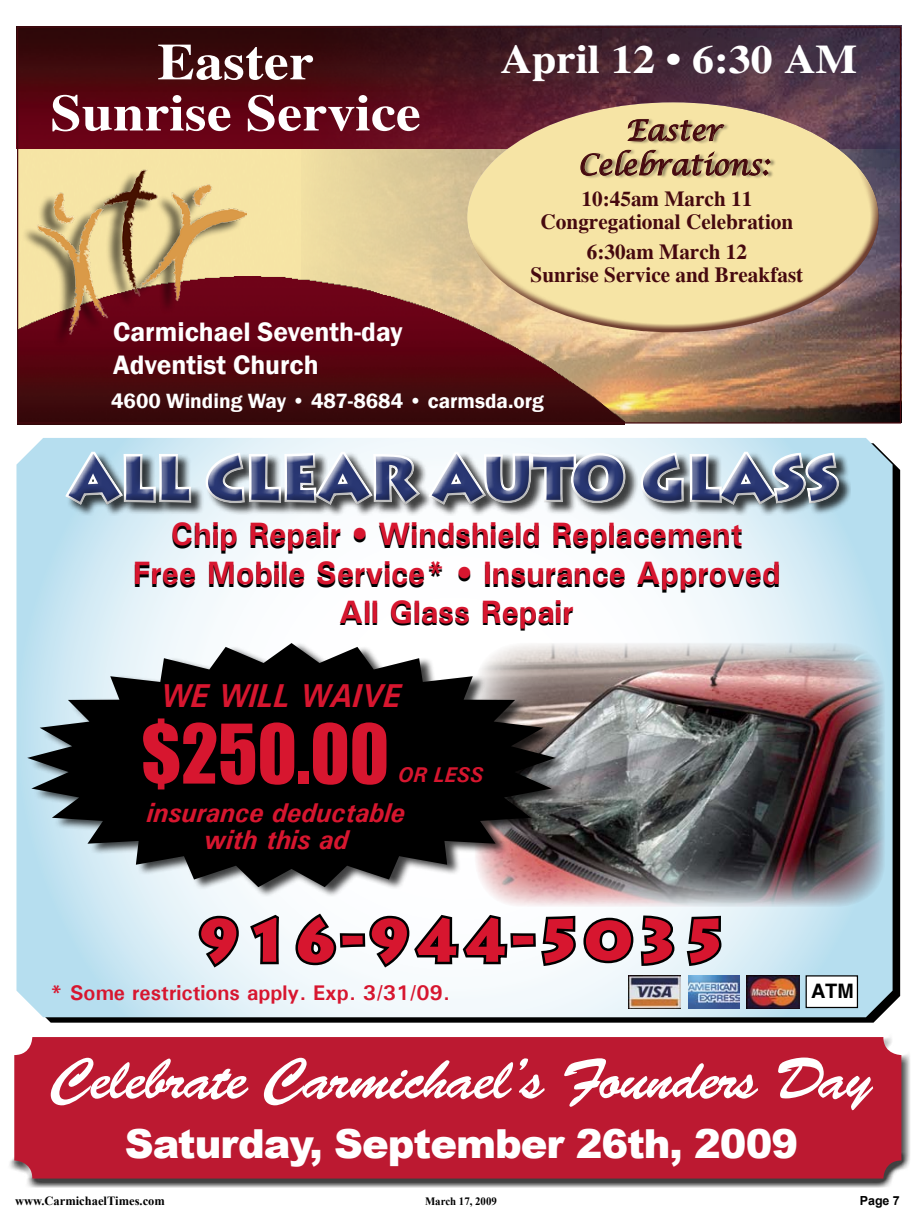
<style>
.page{position:relative;width:916px;height:1223px;background:#fff}
.page>*{position:absolute;margin:0;border:0;box-sizing:border-box;transform-origin:0 0}
.t1{font:75.88px "Impact";color:#d7162f}
.t2{font:900 61.12px "Lithos Pro";color:#293773}
.t3{font:900 59.88px "Lithos Pro";color:#d7162f}
.t4{font:57.5px "Brush Script Std";letter-spacing:-.025em;color:#fff}
.t5{font:700 51.12px/51.1px "Times";color:#fff;text-align:center;scale:1.1 1}
.t6{font:900 40px "Arial";letter-spacing:-.025em;color:#fff}
.t7{font:700 39.88px "Times";color:#fff;scale:1.1 1}
.t8{font:italic 700 33.12px "Univers";color:#d7162f;scale:.92 1}
.t9{font:700 32.38px/38.9px "Univers";color:#000;text-align:center}
.t10{font:italic 28.62px/34.4px "Lucida Calligraphy";color:#46090f;text-align:center}
.t11{font:600 27.38px/32.9px "Franklin Gothic";color:#fff}
.t12{font:italic 700 27.25px/27.2px "Univers";color:#d7162f;text-align:center}
.t13{font:italic 700 21.38px "Univers";color:#d7162f}
.t14{font:700 21.25px "Univers";color:#d7162f}
.t15{font:700 21.12px/23.6px "Times";color:#46090f;text-align:center}
.t16{font:600 21.12px "Franklin Gothic";color:#fff}
.t17{font:700 20px "Helvetica";color:#000}
.t18{font:700 12.5px "Times New Roman";color:#000}
.t19{font:700 12.5px "Arial";color:#000}
.t20{font:700 11.25px "Times New Roman";color:#000;scale:.96 1}
</style>
<div class="page">
<svg style="left:16px;top:438px;width:876px;height:579px"></svg>
<svg style="left:56px;top:442px;width:785px;height:67px"></svg>
<div style="left:58px;top:447px;width:790px;height:67px;background:#000;opacity:.27"></div>
<div style="left:805px;top:975px;width:52px;height:32px;background:#fff"></div>
<div style="left:805px;top:975px;width:52px;height:33px;border:1px solid #000"></div>
<svg style="left:201px;top:912px;width:40px;height:59px;background:#969c9f"></svg>
<svg style="left:247px;top:912px;width:34px;height:55px"></svg>
<svg style="left:293px;top:910px;width:383px;height:61px"></svg>
<svg style="left:683px;top:913px;width:40px;height:55px;background:#8a9194"></svg>
<img style="left:746px;top:975px;width:52px;height:33px">
<img style="left:628px;top:975px;width:51px;height:33px">
<img style="left:688px;top:975px;width:51px;height:33px">
<img style="left:474px;top:642px;width:410px;height:265px">
<div style="left:28px;top:640px;width:539px;height:256px;background:#000;opacity:.75"></div>
<svg style="left:27px;top:643px;width:528px;height:244px;background:#404244"></svg>
<div style="left:19px;top:149px;width:282px;height:128px;background:#f6e4a5"></div>
<img style="left:19px;top:28px;width:282px;height:121px">
<img style="left:301px;top:25px;width:600px;height:398px">
<img style="left:18px;top:277px;width:606px;height:147px">
<div style="left:21px;top:170px;width:221px;height:177px;background:#000;opacity:.6"></div>
<img style="left:37px;top:168px;width:209px;height:167px">
<div style="left:464px;top:101px;width:409px;height:154px;background:#fff;opacity:.75"></div>
<div style="left:468px;top:163px;width:410px;height:171px;background:#46090f;opacity:.75"></div>
<div style="left:581px;top:117px;width:194px;height:62px;background:#000;opacity:.47"></div>
<svg style="left:627px;top:120px;width:96px;height:21px;background:#b49870"></svg>
<svg style="left:580px;top:150px;width:190px;height:25px;background:#bea378"></svg>
<div style="left:7px;top:1031px;width:903px;height:156px;background:#000;opacity:.75"></div>
<div style="left:14px;top:1037px;width:886px;height:141px;background:#bc1931;border-radius:18px"></div>
<h3 class="t5" style="left:50px;top:36px;width:338px">Easter<br>Sunrise Service</h3>
<p class="t7" style="left:500px;top:35px;width:326px">April 12 • 6:30 AM</p>
<p class="t10" style="left:577px;top:114px;width:193px">Easter<br>Celebrations:</p>
<p class="t15" style="left:540px;top:187px;width:254px">10:45am March 11<br>Congregational Celebration</p>
<p class="t15" style="left:530px;top:239px;width:274px">6:30am March 12<br>Sunrise Service and Breakfast</p>
<p class="t11" style="left:113px;top:316px;width:291px">Carmichael Seventh-day<br>Adventist Church</p>
<p class="t16" style="left:111px;top:388px;width:434px">4600 Winding Way • 487-8684 • carmsda.org</p>
<h2 class="t2" style="left:68px;top:440px;width:771px">ALL CLEAR AUTO GLASS</h2>
<p class="t9" style="left:133px;top:516px;width:649px">Chip Repair • Windshield Replacement<br>Free Mobile Service* • Insurance Approved<br>All Glass Repair</p>
<p class="t8" style="left:160px;top:675px;width:262px">WE WILL WAIVE</p>
<h1 class="t1" style="left:141px;top:695px;width:249px">$250.00</h1>
<p class="t13" style="left:398px;top:761px;width:87px">OR LESS</p>
<p class="t12" style="left:147px;top:798px;width:259px">insurance deductable with this ad</p>
<h3 class="t3" style="left:194px;top:903px;width:536px">916-944-5035</h3>
<p class="t14" style="left:50px;top:979px;width:401px">* Some restrictions apply. Exp. 3/31/09.</p>
<p class="t17" style="left:810px;top:978px;width:44px">ATM</p>
<h3 class="t4" style="left:51px;top:1047px;width:821px">Celebrate Carmichael’s Founders Day</h3>
<p class="t6" style="left:125px;top:1114px;width:674px">Saturday, September 26th, 2009</p>
<p class="t18" style="left:15px;top:1191px;width:151px">www.CarmichaelTimes.com</p>
<p class="t20" style="left:425px;top:1193px;width:76px">March 17, 2009</p>
<p class="t19" style="left:859px;top:1192px;width:41px">Page 7</p>
</div>
